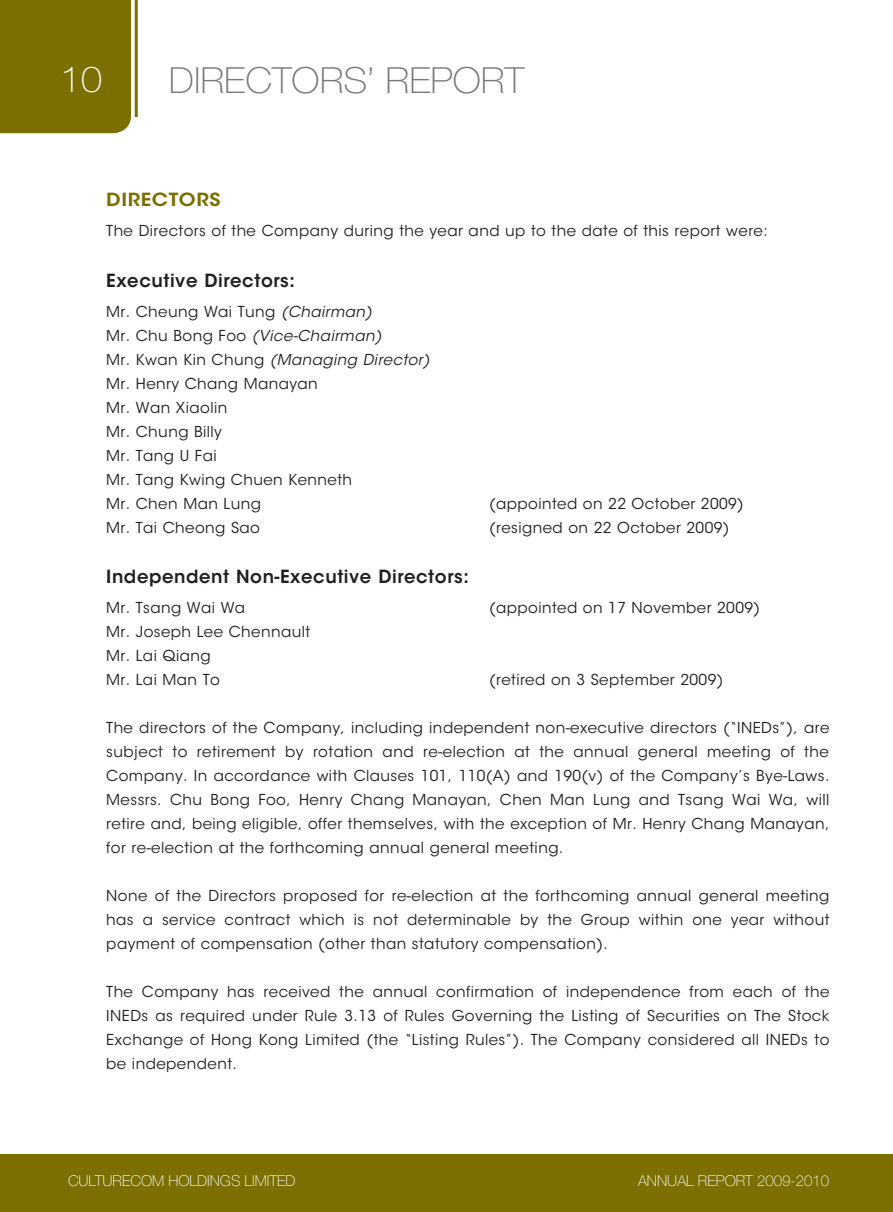
<style>
.page{position:relative;width:893px;height:1212px;background:#fff}
.page>*{position:absolute;margin:0;border:0;box-sizing:border-box;transform-origin:0 0}
.t1{font:100 36px "Helvetica Neue LT Std";color:#76787b;scale:1.05 1}
.t2{font:100 36px "Helvetica Neue LT Std";color:#fff;scale:1.05 1}
.t3{font:600 18px "ITC Avant Garde Std";letter-spacing:.03em;color:#231f20}
.t4{font:600 18px "ITC Avant Garde Std";letter-spacing:.03em;color:#7a6f00;scale:1.1 1}
.t5{font:15px/24px "ITC Avant Garde Std";letter-spacing:.03em;color:#231f20;text-align:justify}
.t6{font:100 15px "Helvetica Neue LT Std";color:#fff}
.s1{font-style:italic}
</style>
<div class="page">
<div style="left:0;top:0;width:131px;height:133px;background:#7a6f00"></div>
<div style="left:0;top:1154px;width:893px;height:58px;background:#7a6f00"></div>
<hr style="left:135px;top:0;width:3px;height:117px;background:#7a6f00">
<h1 class="t2" style="left:60px;top:59px;width:42px">10</h1>
<h1 class="t1" style="left:169px;top:59px;width:340px">DIRECTORS’ REPORT</h1>
<p class="t4" style="left:106px;top:188px;width:105px">DIRECTORS</p>
<p class="t5" style="left:106px;top:219px;width:663px">The Directors of the Company during the year and up to the date of this report were:</p>
<p class="t3" style="left:106px;top:269px;width:190px">Executive Directors:</p>
<p class="t5" style="left:106px;top:300px;width:325px;text-align:left">Mr. Cheung Wai Tung <span class="s1">(Chairman)<br></span>Mr. Chu Bong Foo <span class="s1">(Vice-Chairman)<br></span>Mr. Kwan Kin Chung <span class="s1">(Managing Director)<br></span>Mr. Henry Chang Manayan<br>Mr. Wan Xiaolin<br>Mr. Chung Billy<br>Mr. Tang U Fai<br>Mr. Tang Kwing Chuen Kenneth<br>Mr. Chen Man Lung</p>
<p class="t5" style="left:489px;top:492px;width:256px">(appointed on 22 October 2009)</p>
<p class="t5" style="left:106px;top:516px;width:155px">Mr. Tai Cheong Sao</p>
<p class="t5" style="left:489px;top:516px;width:242px">(resigned on 22 October 2009)</p>
<p class="t3" style="left:106px;top:565px;width:364px">Independent Non-Executive Directors:</p>
<p class="t5" style="left:106px;top:596px;width:140px">Mr. Tsang Wai Wa</p>
<p class="t5" style="left:489px;top:596px;width:273px">(appointed on 17 November 2009)</p>
<p class="t5" style="left:106px;top:620px;width:205px;text-align:left">Mr. Joseph Lee Chennault<br>Mr. Lai Qiang<br>Mr. Lai Man To</p>
<p class="t5" style="left:489px;top:668px;width:236px">(retired on 3 September 2009)</p>
<p class="t5" style="left:106px;top:716px;width:725px">The directors of the Company, including independent non-executive directors (“INEDs”), are subject to retirement by rotation and re-election at the annual general meeting of the Company. In accordance with Clauses 101, 110(A) and 190(v) of the Company’s Bye-Laws.<br>Messrs. Chu Bong Foo, Henry Chang Manayan, Chen Man Lung and Tsang Wai Wa, will retire and, being eligible, offer themselves, with the exception of Mr. Henry Chang Manayan, for re-election at the forthcoming annual general meeting.</p>
<p class="t5" style="left:106px;top:884px;width:725px">None of the Directors proposed for re-election at the forthcoming annual general meeting has a service contract which is not determinable by the Group within one year without payment of compensation (other than statutory compensation).</p>
<p class="t5" style="left:106px;top:980px;width:725px">The Company has received the annual confirmation of independence from each of the INEDs as required under Rule 3.13 of Rules Governing the Listing of Securities on The Stock Exchange of Hong Kong Limited (the “Listing Rules”). The Company considered all INEDs to be independent.</p>
<p class="t6" style="left:68px;top:1172px;width:229px">CULTURECOM HOLDINGS LIMITED</p>
<p class="t6" style="left:638px;top:1172px;width:193px">ANNUAL REPORT 2009-2010</p>
</div>
